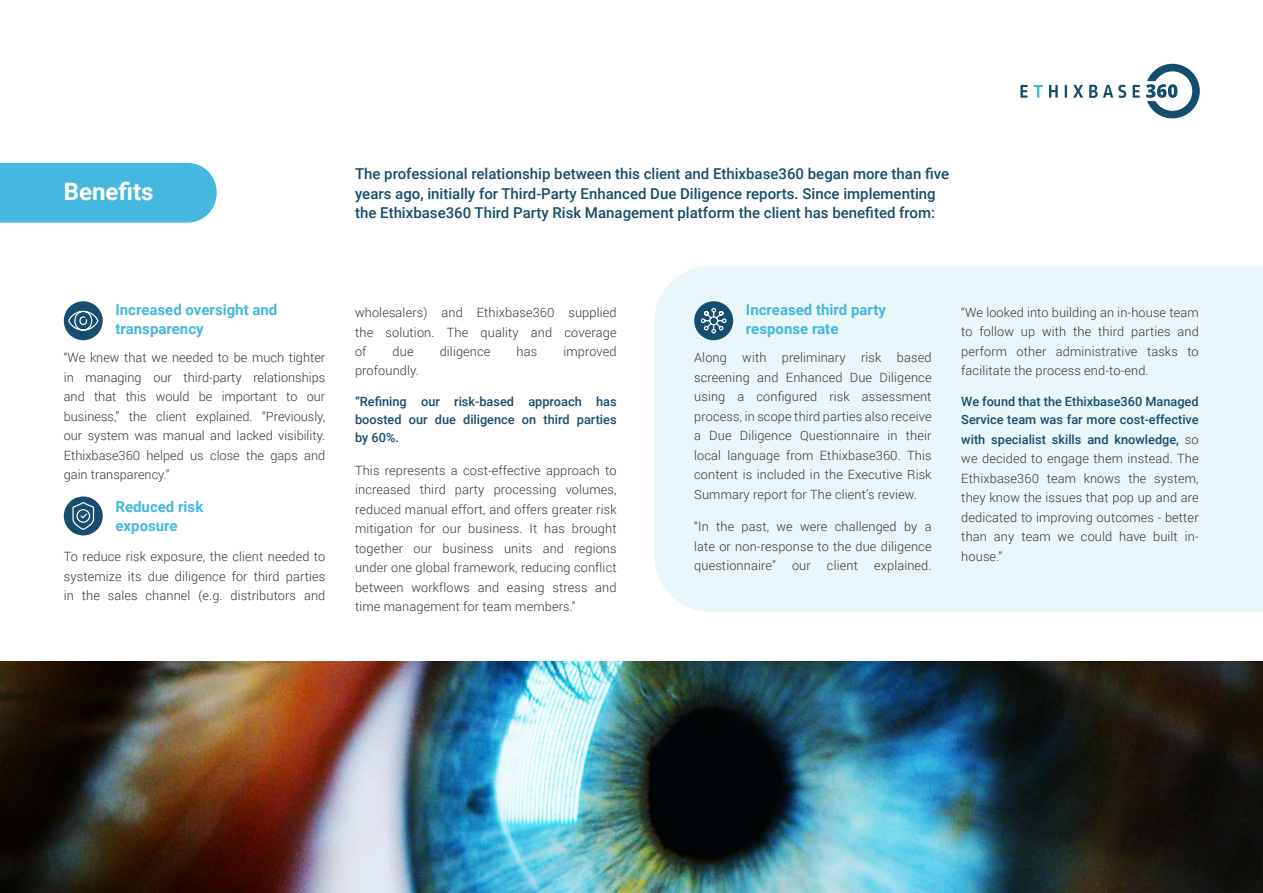
<style>
.page{position:relative;width:1263px;height:893px;background:#fff}
.page>*{position:absolute;margin:0;border:0;box-sizing:border-box;transform-origin:0 0}
.t1{font:700 24px "Roboto";color:#fff}
.t2{font:500 15px/19.5px "Roboto";color:#174d6e}
.t3{font:700 15px/19.5px "Roboto";color:#44b8de}
.t4{font:300 12.75px/19.5px "Roboto";letter-spacing:.01em;color:#383336;text-align:justify}
.t5{font:500 12.75px/18px "Roboto";color:#174d6e;text-align:justify}
.s1{font-weight:500;color:#174d6e}
</style>
<div class="page">
<div style="left:0;top:163px;width:217px;height:60px;background:#44b8de"></div>
<img style="left:0;top:661px;width:1263px;height:232px">
<svg style="left:1020px;top:85px;width:7px;height:13px"></svg>
<svg style="left:1033px;top:85px;width:10px;height:13px"></svg>
<svg style="left:1049px;top:85px;width:9px;height:13px"></svg>
<svg style="left:1065px;top:85px;width:2px;height:13px"></svg>
<svg style="left:1073px;top:85px;width:10px;height:13px"></svg>
<svg style="left:1089px;top:85px;width:37px;height:13px"></svg>
<svg style="left:1133px;top:85px;width:7px;height:13px"></svg>
<svg style="left:1146px;top:64px;width:54px;height:54px"></svg>
<div style="left:654px;top:266px;width:609px;height:346px;background:#e9f7fb"></div>
<div style="left:64px;top:301px;width:39px;height:39px;background:#174d6e;border-radius:50%"></div>
<svg style="left:68px;top:310px;width:31px;height:21px"></svg>
<div style="left:64px;top:496px;width:39px;height:39px;background:#174d6e;border-radius:50%"></div>
<svg style="left:72px;top:502px;width:23px;height:28px"></svg>
<div style="left:694px;top:301px;width:39px;height:39px;background:#174d6e;border-radius:50%"></div>
<svg style="left:700px;top:307px;width:27px;height:27px"></svg>
<h1 class="t1" style="left:64px;top:175px;width:91px">Benefits</h1>
<p class="t2" style="left:355px;top:163px;width:596px">The professional relationship between this client and Ethixbase360 began more than five years ago, initially for Third-Party Enhanced Due Diligence reports. Since implementing the Ethixbase360 Third Party Risk Management platform the client has benefited from:</p>
<p class="t3" style="left:116px;top:299px;width:163px">Increased oversight and transparency</p>
<p class="t4" style="left:64px;top:348px;width:263px">“We knew that we needed to be much tighter in managing our third-party relationships and that this would be important to our business,” the client explained. “Previously, our system was manual and lacked visibility.<br>Ethixbase360 helped us close the gaps and gain transparency.”</p>
<p class="t3" style="left:116px;top:496px;width:89px">Reduced risk exposure</p>
<p class="t4" style="left:64px;top:547px;width:263px">To reduce risk exposure, the client needed to systemize its due diligence for third parties in the sales channel (e.g. distributors and</p>
<p class="t4" style="left:355px;top:302px;width:263px">wholesalers) and Ethixbase360 supplied the solution. The quality and coverage of</p>
<p class="t4" style="left:393px;top:341px;width:23px">due</p>
<p class="t4" style="left:440px;top:341px;width:52px">diligence</p>
<p class="t4" style="left:517px;top:341px;width:22px">has</p>
<p class="t4" style="left:563px;top:341px;width:55px">improved</p>
<p class="t4" style="left:355px;top:361px;width:65px">profoundly.</p>
<p class="t5" style="left:355px;top:392px;width:263px">“Refining our risk-based approach has boosted our due diligence on third parties by 60%.</p>
<p class="t4" style="left:355px;top:460px;width:263px">This represents a cost-effective approach to increased third party processing volumes, reduced manual effort, and offers greater risk mitigation for our business. It has brought together our business units and regions under one global framework, reducing conflict between workflows and easing stress and time management for team members.”</p>
<p class="t3" style="left:746px;top:299px;width:141px">Increased third party response rate</p>
<p class="t4" style="left:694px;top:348px;width:239px">Along with preliminary risk based screening and Enhanced Due Diligence using a configured risk assessment process, in scope third parties also receive a Due Diligence Questionnaire in their local language from Ethixbase360. This content is included in the Executive Risk Summary report for The client’s review.</p>
<p class="t4" style="left:694px;top:516px;width:239px">“In the past, we were challenged by a late or non-response to the due diligence questionnaire”</p>
<p class="t4" style="left:792px;top:555px;width:20px">our</p>
<p class="t4" style="left:827px;top:555px;width:32px">client</p>
<p class="t4" style="left:874px;top:555px;width:59px">explained.</p>
<p class="t4" style="left:961px;top:302px;width:239px">“We looked into building an in-house team to follow up with the third parties and perform other administrative tasks to facilitate the process end-to-end.</p>
<p class="t5" style="left:961px;top:392px;width:239px">We found that the Ethixbase360 Managed<br>Service team was far more cost-effective</p>
<p class="t4" style="left:961px;top:429px;width:239px"><span class="s1">with specialist skills and knowledge,</span> so we decided to engage them instead. The Ethixbase360 team knows the system, they know the issues that pop up and are dedicated to improving outcomes - better than any team we could have built in&shy;house.”</p>
</div>
